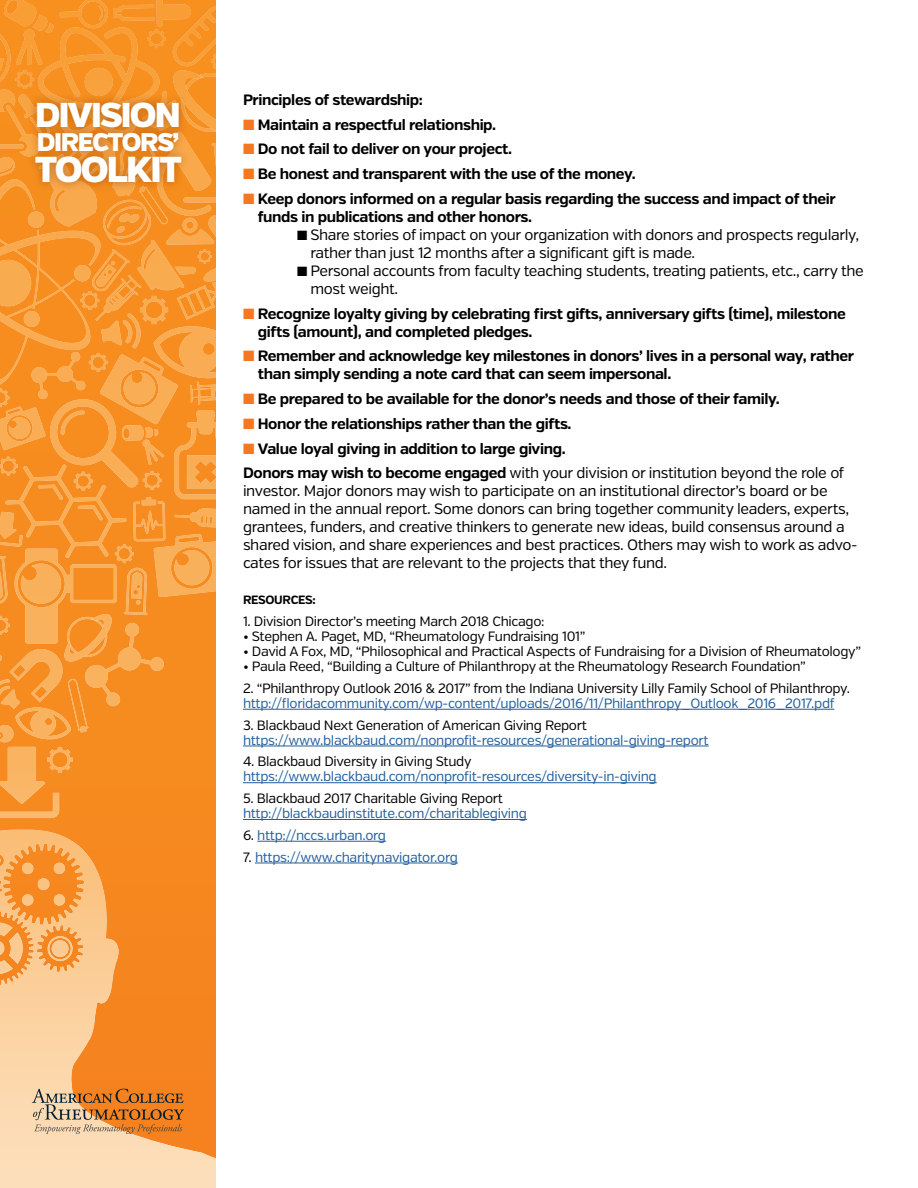
<style>
.page{position:relative;width:918px;height:1188px;background:#fff}
.page>*{position:absolute;margin:0;border:0;box-sizing:border-box;transform-origin:0 0}
.t1{font:900 36px "Verb";letter-spacing:-.05em;color:#fff}
.t2{font:900 34.5px "Verb";letter-spacing:-.05em;color:#fff}
.t3{font:900 25.5px "Verb";letter-spacing:-.05em;color:#fff}
.t4{font:700 15px/18px "Verb";letter-spacing:-.025em;color:#000}
.t5{font:15px/18px "Verb";letter-spacing:-.025em;color:#000}
.t6{font:13.5px "Verb";letter-spacing:-.025em;color:#000}
.t7{font:13.5px "Verb";letter-spacing:-.025em;color:#215e9e}
.t8{font:700 12px "Verb";letter-spacing:-.025em;color:#000}
.s1{color:#f57821}
.s2{font-weight:400}
.s3{color:#000}
</style>
<div class="page">
<svg style="left:0;top:830px;width:216px;height:358px;background:#f8a85a"></svg>
<svg style="left:0;top:0;width:216px;height:818px;background:#f6952d"></svg>
<img style="left:88px;top:614px;width:25px;height:48px">
<img style="left:147px;top:29px;width:19px;height:19px">
<img style="left:102px;top:353px;width:6px;height:19px">
<img style="left:88px;top:472px;width:5px;height:19px">
<img style="left:143px;top:471px;width:19px;height:19px">
<img style="left:15px;top:70px;width:19px;height:19px">
<img style="left:198px;top:249px;width:14px;height:15px">
<img style="left:115px;top:544px;width:19px;height:19px">
<img style="left:140px;top:296px;width:28px;height:28px">
<img style="left:211px;top:53px;width:5px;height:16px">
<img style="left:0;top:385px;width:88px;height:382px">
<img style="left:0;top:512px;width:17px;height:23px">
<img style="left:0;top:535px;width:23px;height:12px">
<img style="left:0;top:179px;width:102px;height:206px">
<img style="left:73px;top:265px;width:19px;height:17px">
<img style="left:47px;top:747px;width:26px;height:26px">
<img style="left:0;top:747px;width:45px;height:46px">
<img style="left:0;top:793px;width:59px;height:25px">
<svg style="left:0;top:959px;width:25px;height:17px"></svg>
<img style="left:9px;top:959px;width:15px;height:5px">
<img style="left:0;top:960px;width:13px;height:14px">
<img style="left:47px;top:936px;width:26px;height:25px">
<img style="left:0;top:830px;width:34px;height:129px">
<svg style="left:21px;top:862px;width:45px;height:44px;background:#f7973a"></svg>
<div style="left:26px;top:93px;width:164px;height:99px;background:#853600;opacity:.5"></div>
<svg style="left:32px;top:1089px;width:152px;height:45px;background:#ce8e53"></svg>
<hr style="left:917px;top:0;width:1px;height:1188px;background:#f57821">
<img style="left:917px;top:0;width:1px;height:25px">
<svg style="left:917px;top:25px;width:1px;height:154px"></svg>
<img style="left:917px;top:385px;width:1px;height:323px">
<svg style="left:917px;top:512px;width:1px;height:35px"></svg>
<img style="left:917px;top:179px;width:1px;height:206px">
<svg style="left:917px;top:708px;width:1px;height:110px"></svg>
<svg style="left:917px;top:959px;width:1px;height:229px"></svg>
<img style="left:917px;top:830px;width:1px;height:129px">
<hr style="left:243px;top:709px;width:591px;height:1px;background:#215e9e">
<hr style="left:243px;top:746px;width:466px;height:1px;background:#215e9e">
<hr style="left:243px;top:782px;width:414px;height:1px;background:#215e9e">
<hr style="left:243px;top:819px;width:284px;height:1px;background:#215e9e">
<hr style="left:257px;top:841px;width:129px;height:1px;background:#215e9e">
<hr style="left:255px;top:863px;width:203px;height:1px;background:#215e9e">
<h2 class="t2" style="left:35px;top:94px;width:147px">DIVISION</h2>
<h3 class="t3" style="left:37px;top:126px;width:144px">DIRECTORS’</h3>
<h1 class="t1" style="left:35px;top:148px;width:148px">TOOLKIT</h1>
<p class="t4" style="left:243px;top:91px;width:182px">Principles of stewardship:</p>
<p class="t4" style="left:243px;top:116px;width:255px"><span class="s1">■</span> Maintain a respectful relationship.</p>
<p class="t4" style="left:243px;top:140px;width:271px"><span class="s1">■</span> Do not fail to deliver on your project.</p>
<p class="t4" style="left:243px;top:165px;width:394px"><span class="s1">■</span> Be honest and transparent with the use of the money.</p>
<p class="t4" style="left:258px;top:190px;width:579px;text-indent:-15px"><span class="s1">■</span> Keep donors informed on a regular basis regarding the success and impact of their funds in publications and other honors.</p>
<p class="t5" style="left:310px;top:226px;width:551px;text-indent:-13px">■ Share stories of impact on your organization with donors and prospects regularly, rather than just 12 months after a significant gift is made.</p>
<p class="t5" style="left:310px;top:262px;width:555px;text-indent:-13px">■ Personal accounts from faculty teaching students, treating patients, etc., carry the most weight.</p>
<p class="t4" style="left:258px;top:305px;width:590px;text-indent:-15px"><span class="s1">■</span> Recognize loyalty giving by celebrating first gifts, anniversary gifts (time), milestone gifts (amount), and completed pledges.</p>
<p class="t4" style="left:258px;top:347px;width:598px;text-indent:-15px"><span class="s1">■</span> Remember and acknowledge key milestones in donors’ lives in a personal way, rather than simply sending a note card that can seem impersonal.</p>
<p class="t4" style="left:243px;top:390px;width:538px"><span class="s1">■</span> Be prepared to be available for the donor’s needs and those of their family.</p>
<p class="t4" style="left:243px;top:415px;width:330px"><span class="s1">■</span> Honor the relationships rather than the gifts.</p>
<p class="t4" style="left:243px;top:436px;width:603px;line-height:24.8px"><span class="s1">■</span> Value loyal giving in addition to large giving.<br>Donors may wish to become engaged <span class="s2">with your division or institution beyond the role of</span></p>
<p class="t5" style="left:243px;top:482px;width:616px">investor. Major donors may wish to participate on an institutional director’s board or be named in the annual report. Some donors can bring together community leaders, experts, grantees, funders, and creative thinkers to generate new ideas, build consensus around a shared vision, and share experiences and best practices. Others may wish to work as advo&shy;cates for issues that are relevant to the projects that they fund.</p>
<p class="t8" style="left:243px;top:593px;width:74px">RESOURCES:</p>
<p class="t6" style="left:243px;top:613px;width:303px">1. Division Director’s meeting March 2018 Chicago:</p>
<p class="t6" style="left:243px;top:628px;width:344px">• Stephen A. Paget, MD, “Rheumatology Fundraising 101”</p>
<p class="t6" style="left:243px;top:643px;width:619px">• David A Fox, MD, “Philosophical and Practical Aspects of Fundraising for a Division of Rheumatology”</p>
<p class="t6" style="left:243px;top:658px;width:564px">• Paula Reed, “Building a Culture of Philanthropy at the Rheumatology Research Foundation”</p>
<p class="t6" style="left:243px;top:680px;width:609px">2. “Philanthropy Outlook 2016 &amp; 2017” from the Indiana University Lilly Family School of Philanthropy.</p>
<p class="t7" style="left:243px;top:695px;width:593px">http://floridacommunity.com/wp-content/uploads/2016/11/Philanthropy_Outlook_2016_2017.pdf</p>
<p class="t6" style="left:243px;top:717px;width:345px">3. Blackbaud Next Generation of American Giving Report</p>
<p class="t7" style="left:243px;top:732px;width:467px">https://www.blackbaud.com/nonprofit-resources/generational-giving-report</p>
<p class="t6" style="left:243px;top:754px;width:230px">4. Blackbaud Diversity in Giving Study</p>
<p class="t7" style="left:243px;top:769px;width:415px">https://www.blackbaud.com/nonprofit-resources/diversity-in-giving</p>
<p class="t6" style="left:243px;top:790px;width:261px">5. Blackbaud 2017 Charitable Giving Report</p>
<p class="t7" style="left:243px;top:805px;width:285px">http://blackbaudinstitute.com/charitablegiving</p>
<p class="t7" style="left:243px;top:827px;width:145px"><span class="s3">6.</span> http://nccs.urban.org</p>
<p class="t7" style="left:243px;top:849px;width:216px"><span class="s3">7.</span> https://www.charitynavigator.org</p>
</div>
